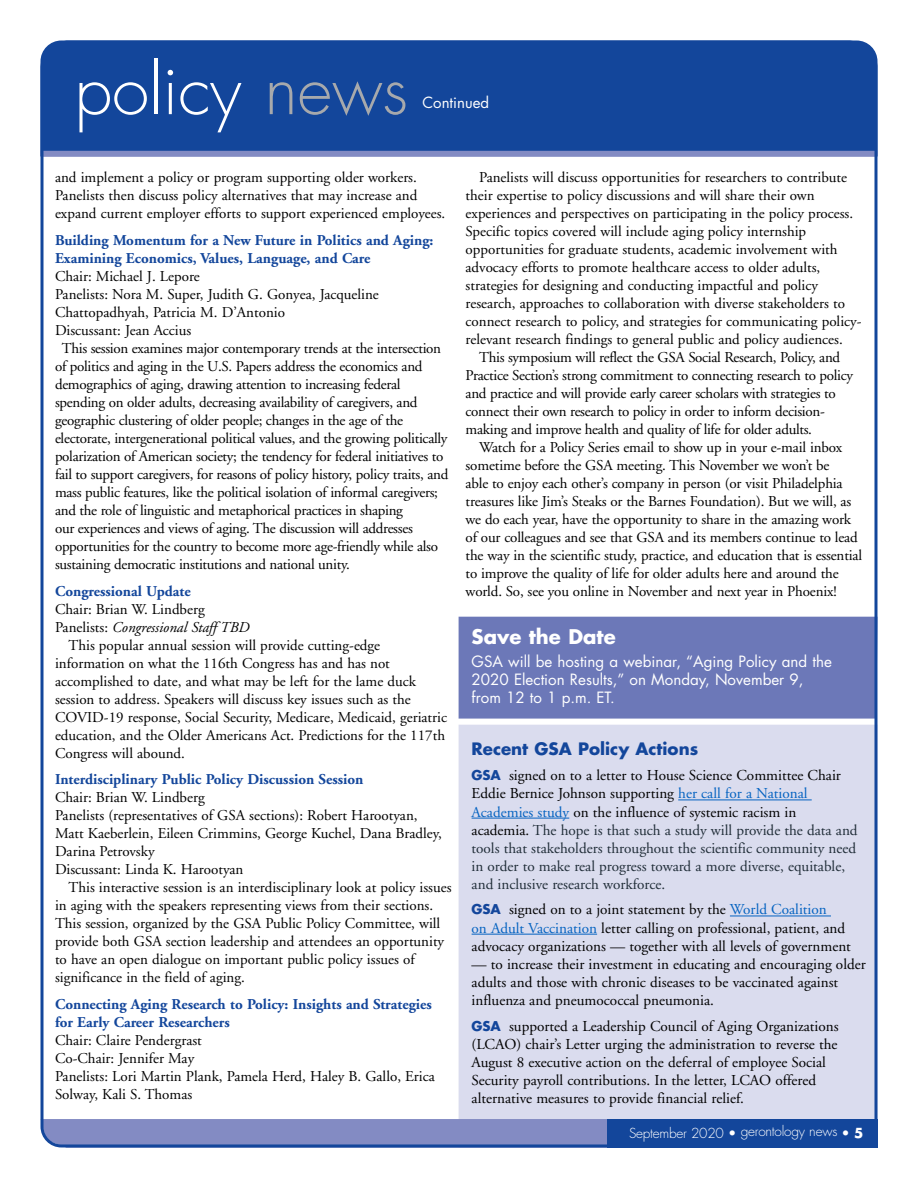
<style>
.page{position:relative;width:918px;height:1188px;background:#fff}
.page>*{position:absolute;margin:0;border:0;box-sizing:border-box;transform-origin:0 0}
.t1{font:300 67.5px "Futura";color:#fff}
.t2{font:700 19.65px "Futura";color:#fff}
.t3{font:700 16.65px "Futura";color:#13469b}
.t4{font:15.15px/18.1px "Adobe Garamond";color:#000}
.t5{font:15.15px/18.1px "Adobe Garamond";color:#212e39}
.t6{font:15.15px/18.1px "Futura";color:#fff}
.t7{font:15px/18px "Adobe Garamond";color:#000}
.t8{font:15px/18px "Adobe Garamond";letter-spacing:-.02em;color:#000}
.t9{font:700 15px/18px "Adobe Garamond";color:#13469b}
.t10{font:italic 15px "Adobe Garamond";color:#000}
.t11{font:15px "Futura";color:#fff}
.t12{font:300 13.5px "Futura";letter-spacing:-.015em;color:#fff}
.s1{color:#a7a9ac}
.s2{font-style:normal}
.s3{font-family:"Futura";font-weight:700;font-size:13.2px;color:#13469b}
.s4{color:#000}
.s5{color:#0563c1}
.s6{font-weight:700}
</style>
<div class="page">
<div style="left:459px;top:725px;width:419px;height:394px;background:#dadcee"></div>
<svg style="left:44px;top:1119px;width:563px;height:29px;background:#7884bf"></svg>
<div style="left:44px;top:44px;width:834px;height:107px;background:#13469b"></div>
<div style="left:40px;top:151px;width:838px;height:6px;background:#838bc3"></div>
<div style="left:607px;top:1119px;width:271px;height:29px;background:#13469b"></div>
<div style="left:459px;top:617px;width:419px;height:102px;background:#6c78b8"></div>
<hr style="left:678px;top:800px;width:134px;height:1px;background:#0563c1">
<hr style="left:472px;top:818px;width:97px;height:1px;background:#0563c1">
<hr style="left:730px;top:916px;width:101px;height:1px;background:#0563c1">
<hr style="left:472px;top:934px;width:125px;height:1px;background:#0563c1">
<h1 class="t1" style="left:74px;top:46px;width:335px">policy <span class="s1">news</span></h1>
<p class="t11" style="left:423px;top:92px;width:68px">Continued</p>
<p class="t7" style="left:55px;top:169px;width:392px">and implement a policy or program supporting older workers.<br>Panelists then discuss policy alternatives that may increase and expand current employer efforts to support experienced employees.</p>
<p class="t9" style="left:55px;top:232px;width:380px">Building Momentum for a New Future in Politics and Aging:<br>Examining Economics, Values, Language, and Care</p>
<p class="t7" style="left:55px;top:268px;width:146px">Chair: Michael J. Lepore</p>
<p class="t7" style="left:55px;top:286px;width:325px">Panelists: Nora M. Super, Judith G. Gonyea, Jacqueline</p>
<p class="t7" style="left:55px;top:304px;width:232px">Chattopadhyah, Patricia M. D’Antonio</p>
<p class="t7" style="left:55px;top:322px;width:138px">Discussant: Jean Accius</p>
<p class="t8" style="left:62px;top:340px;width:381px">This session examines major contemporary trends at the intersection</p>
<p class="t8" style="left:55px;top:358px;width:369px">of politics and aging in the U.S. Papers address the economics and</p>
<p class="t8" style="left:55px;top:376px;width:347px">demographics of aging, drawing attention to increasing federal</p>
<p class="t8" style="left:55px;top:394px;width:364px">spending on older adults, decreasing availability of caregivers, and</p>
<p class="t8" style="left:55px;top:412px;width:350px">geographic clustering of older people; changes in the age of the</p>
<p class="t8" style="left:55px;top:430px;width:394px">electorate, intergenerational political values, and the growing politically</p>
<p class="t8" style="left:55px;top:448px;width:390px">polarization of American society; the tendency for federal initiatives to</p>
<p class="t8" style="left:55px;top:466px;width:395px">fail to support caregivers, for reasons of policy history, policy traits, and</p>
<p class="t8" style="left:55px;top:484px;width:385px">mass public features, like the political isolation of informal caregivers;</p>
<p class="t8" style="left:55px;top:502px;width:349px">and the role of linguistic and metaphorical practices in shaping</p>
<p class="t8" style="left:55px;top:520px;width:359px">our experiences and views of aging. The discussion will addresses</p>
<p class="t8" style="left:55px;top:538px;width:384px">opportunities for the country to become more age-friendly while also</p>
<p class="t8" style="left:55px;top:556px;width:296px">sustaining democratic institutions and national unity.</p>
<p class="t9" style="left:55px;top:582px;width:137px">Congressional Update</p>
<p class="t7" style="left:55px;top:600px;width:151px">Chair: Brian W. Lindberg</p>
<p class="t10" style="left:55px;top:619px;width:196px"><span class="s2">Panelists:</span> Congressional Staff TBD</p>
<p class="t7" style="left:69px;top:636px;width:313px">This popular annual session will provide cutting-edge</p>
<p class="t7" style="left:55px;top:654px;width:336px">information on what the 116th Congress has and has not</p>
<p class="t7" style="left:55px;top:672px;width:363px">accomplished to date, and what may be left for the lame duck</p>
<p class="t7" style="left:55px;top:690px;width:357px">session to address. Speakers will discuss key issues such as the</p>
<p class="t7" style="left:55px;top:708px;width:394px">COVID-19 response, Social Security, Medicare, Medicaid, geriatric</p>
<p class="t7" style="left:55px;top:726px;width:392px">education, and the Older Americans Act. Predictions for the 117th</p>
<p class="t7" style="left:55px;top:744px;width:131px">Congress will abound.</p>
<p class="t9" style="left:55px;top:771px;width:310px">Interdisciplinary Public Policy Discussion Session</p>
<p class="t7" style="left:55px;top:789px;width:388px">Chair: Brian W. Lindberg<br>Panelists (representatives of GSA sections): Robert Harootyan, Matt Kaeberlein, Eileen Crimmins, George Kuchel, Dana Bradley, Darina Petrovsky<br>Discussant: Linda K. Harootyan</p>
<p class="t7" style="left:55px;top:879px;width:398px;text-indent:14px">This interactive session is an interdisciplinary look at policy issues in aging with the speakers representing views from their sections.<br>This session, organized by the GSA Public Policy Committee, will provide both GSA section leadership and attendees an opportunity to have an open dialogue on important public policy issues of significance in the field of aging.</p>
<p class="t9" style="left:55px;top:996px;width:378px">Connecting Aging Research to Policy: Insights and Strategies for Early Career Researchers</p>
<p class="t7" style="left:55px;top:1032px;width:381px">Chair: Claire Pendergrast<br>Co-Chair: Jennifer May<br>Panelists: Lori Martin Plank, Pamela Herd, Haley B. Gallo, Erica Solway, Kali S. Thomas</p>
<p class="t7" style="left:466px;top:169px;width:397px;text-indent:14px">Panelists will discuss opportunities for researchers to contribute their expertise to policy discussions and will share their own experiences and perspectives on participating in the policy process.<br>Specific topics covered will include aging policy internship opportunities for graduate students, academic involvement with advocacy efforts to promote healthcare access to older adults, strategies for designing and conducting impactful and policy research, approaches to collaboration with diverse stakeholders to connect research to policy, and strategies for communicating policy&shy;relevant research findings to general public and policy audiences.</p>
<p class="t8" style="left:466px;top:349px;width:389px;text-indent:14px">This symposium will reflect the GSA Social Research, Policy, and Practice Section’s strong commitment to connecting research to policy and practice and will provide early career scholars with strategies to connect their own research to policy in order to inform decision&shy;making and improve health and quality of life for older adults.</p>
<p class="t7" style="left:466px;top:439px;width:398px;text-indent:14px">Watch for a Policy Series email to show up in your e-mail inbox sometime before the GSA meeting. This November we won’t be<br>able to enjoy each other’s company in person (or visit Philadelphia treasures like Jim’s Steaks or the Barnes Foundation). But we will, as we do each year, have the opportunity to share in the amazing work of our colleagues and see that GSA and its members continue to lead the way in the scientific study, practice, and education that is essential to improve the quality of life for older adults here and around the world. So, see you online in November and next year in Phoenix!</p>
<h2 class="t2" style="left:472px;top:623px;width:146px">Save the Date</h2>
<p class="t6" style="left:472px;top:652px;width:362px">GSA will be hosting a webinar, “Aging Policy and the<br>2020 Election Results,” on Monday, November 9, from 12 to 1 p.m. ET.</p>
<p class="t3" style="left:472px;top:737px;width:228px">Recent GSA Policy Actions</p>
<p class="t5" style="left:472px;top:767px;width:388px"><span class="s3">GSA</span> <span class="s4">signed on to a letter to House Science Committee Chair Eddie Bernice Johnson supporting</span> <span class="s5">her call for a National Academies study</span> <span class="s4">on the influence of systemic racism in academia.</span> The hope is that such a study will provide the data and tools that stakeholders throughout the scientific community need in order to make real progress toward a more diverse, equitable, and inclusive research workforce.</p>
<p class="t4" style="left:472px;top:901px;width:381px"><span class="s3">GSA</span> signed on to a joint statement by the <span class="s5">World Coalition<br>on Adult Vaccination</span> letter calling on professional, patient, and advocacy organizations — together with all levels of government</p>
<p class="t4" style="left:472px;top:956px;width:396px">— to increase their investment in educating and encouraging older adults and those with chronic diseases to be vaccinated against influenza and pneumococcal pneumonia.</p>
<p class="t4" style="left:472px;top:1017px;width:369px"><span class="s3">GSA</span> supported a Leadership Council of Aging Organizations (LCAO) chair’s Letter urging the administration to reverse the August 8 executive action on the deferral of employee Social Security payroll contributions. In the letter, LCAO offered alternative measures to provide financial relief.</p>
<p class="t12" style="left:629px;top:1123px;width:236px">September 2020 • gerontology news • <span class="s6">5</span></p>
</div>
